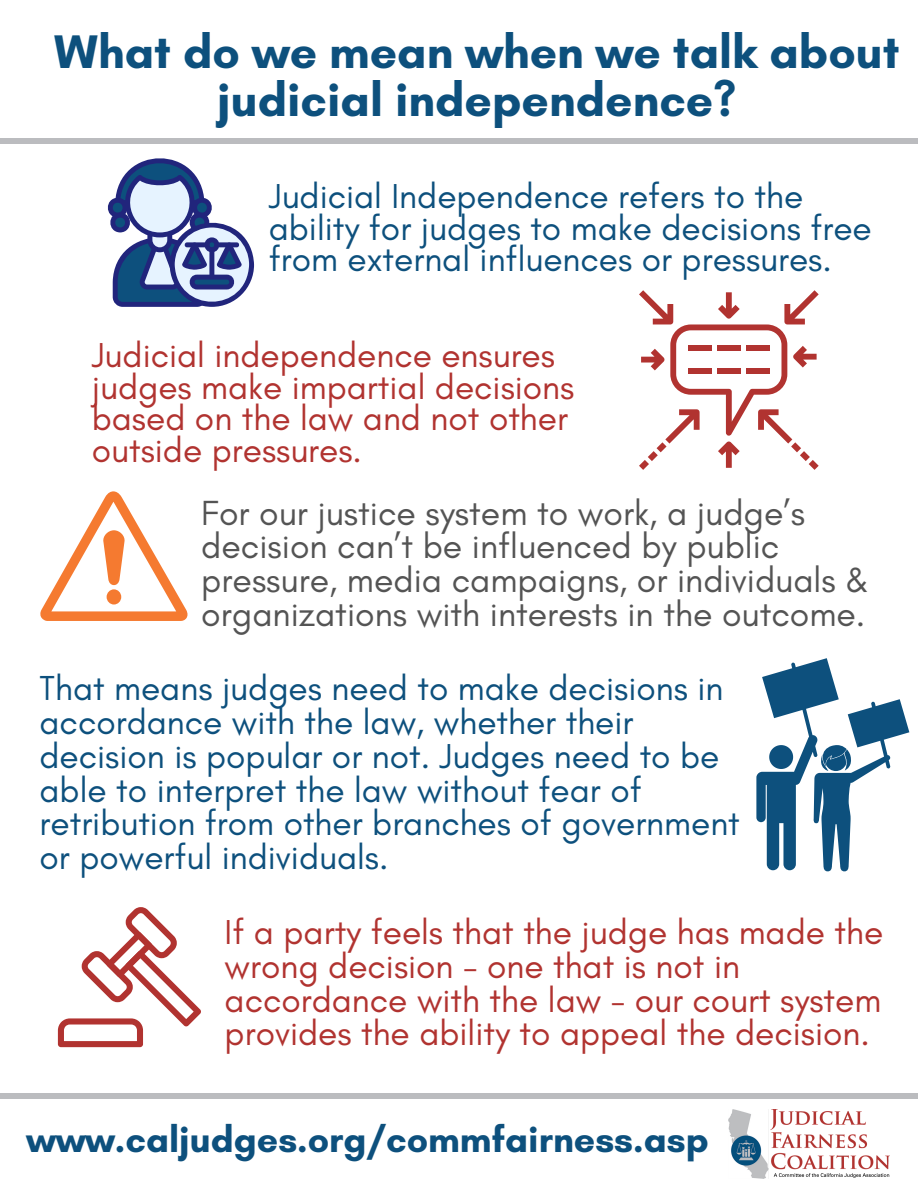
<style>
.page{position:relative;width:918px;height:1188px;background:#fff}
.page>*{position:absolute;margin:0;border:0;box-sizing:border-box;transform-origin:0 0}
.t1{font:700 48px/47.2px "Glacial Indifference";color:#0d507d;text-align:center}
.t2{font:700 37.5px "Glacial Indifference";color:#0d507d}
.t3{font:35.55px/33.8px "Glacial Indifference";color:#545454}
.t4{font:35.25px/33.8px "Glacial Indifference";color:#0d507d}
.t5{font:35.25px/31.5px "Glacial Indifference";color:#b13330}
</style>
<div class="page">
<svg style="left:639px;top:290px;width:180px;height:180px"></svg>
<div style="left:717px;top:345px;width:24px;height:6px;background:#b13330"></div>
<div style="left:688px;top:345px;width:23px;height:6px;background:#b13330"></div>
<div style="left:746px;top:345px;width:24px;height:6px;background:#b13330"></div>
<div style="left:717px;top:368px;width:24px;height:6px;background:#b13330"></div>
<div style="left:688px;top:368px;width:23px;height:6px;background:#b13330"></div>
<div style="left:746px;top:368px;width:24px;height:6px;background:#b13330"></div>
<svg style="left:756px;top:658px;width:153px;height:213px"></svg>
<svg style="left:40px;top:491px;width:148px;height:130px"></svg>
<svg style="left:58px;top:907px;width:143px;height:140px"></svg>
<div style="left:0;top:138px;width:918px;height:5px;background:#bbbcbf"></div>
<img style="left:729px;top:1109px;width:161px;height:70px">
<div style="left:0;top:1094px;width:918px;height:5px;background:#bbbcbf"></div>
<svg style="left:107px;top:158px;width:147px;height:149px"></svg>
<p class="t1" style="left:54px;top:28px;width:847px">What do we mean when we talk about judicial independence?</p>
<p class="t4" style="left:269px;top:180px;width:604px;line-height:31.5px">Judicial Independence refers to the ability for judges to make decisions free from external influences or pressures.</p>
<p class="t5" style="left:92px;top:339px;width:484px">Judicial independence ensures judges make impartial decisions based on the law and not other outside pressures.</p>
<p class="t3" style="left:201px;top:495px;width:670px">For our justice system to work, a judge’s decision can’t be influenced by public pressure, media campaigns, or individuals &amp; organizations with interests in the outcome.</p>
<p class="t4" style="left:40px;top:671px;width:702px">That means judges need to make decisions in accordance with the law, whether their decision is popular or not. Judges need to be able to interpret the law without fear of retribution from other branches of government or powerful individuals.</p>
<p class="t5" style="left:225px;top:915px;width:660px;line-height:33.8px">If a party feels that the judge has made the wrong decision - one that is not in accordance with the law - our court system provides the ability to appeal the decision.</p>
<h1 class="t2" style="left:27px;top:1117px;width:684px">www.caljudges.org/commfairness.asp</h1>
</div>
